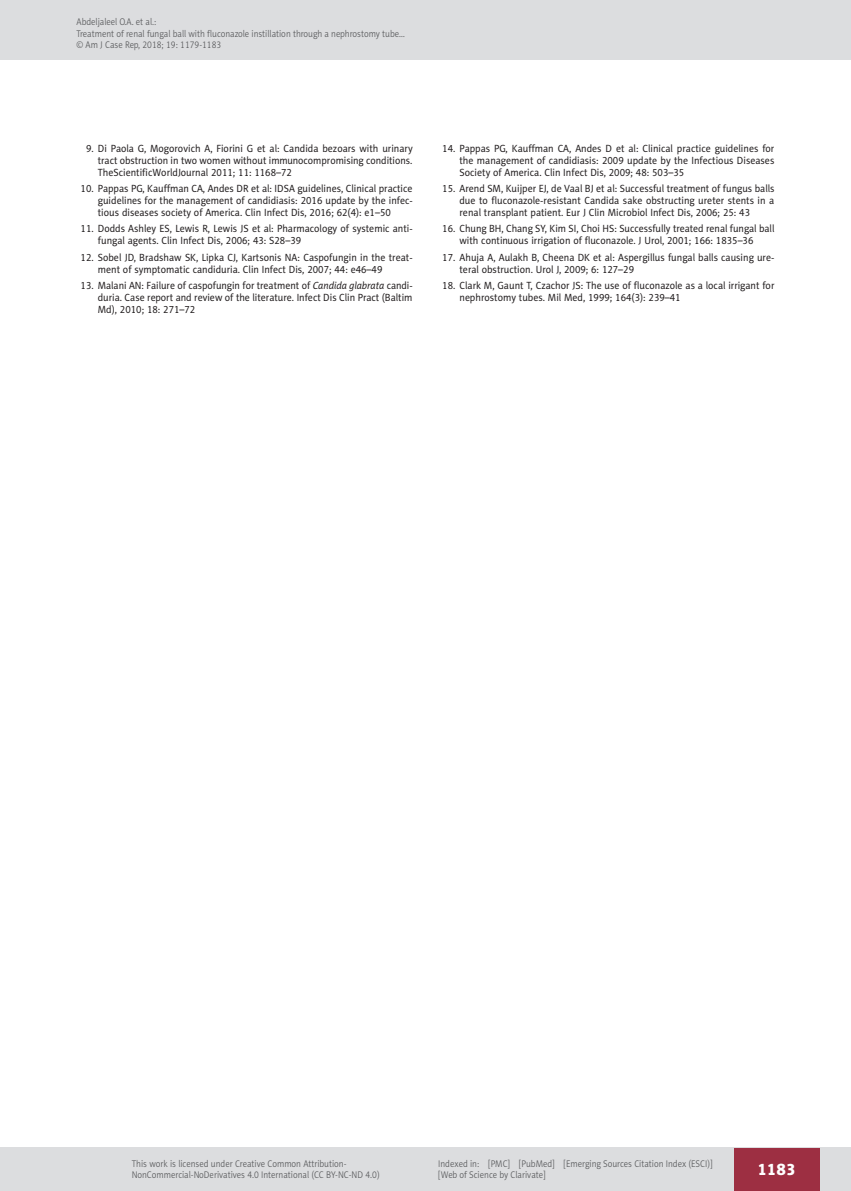
<style>
.page{position:relative;width:851px;height:1191px;background:#fff}
.page>*{position:absolute;margin:0;border:0;box-sizing:border-box;transform-origin:0 0}
.t1{font:16.5px "Naomi Sans EFN Heavy";color:#fff}
.AJCR_Referencje_punk{font:10.5px/12px "Naomi Sans EFN";color:#231f20;text-align:justify;scale:.95 1}
.AJCR_Referencje_punk-2{font:10.5px/12px "Naomi Sans EFN";color:#231f20;text-align:justify;scale:.94 1}
.t2{font:9.75px/11.2px "Naomi Sans EFN Light";color:#57585a;scale:.9 1}
.s1{font-style:italic}
</style>
<div class="page">
<div style="left:0;top:1148px;width:850px;height:43px;background:#dcdddf"></div>
<div style="left:733px;top:1147px;width:86px;height:43px;background:#9d2f42"></div>
<div style="left:0;top:0;width:850px;height:60px;background:#dcdddf"></div>
<p class="t2" style="left:77px;top:16px;width:366px">Abdeljaleel O.A. et al.:<br>Treatment of renal fungal ball with fluconazole instillation through a nephrostomy tube… © Am J Case Rep, 2018; 19: 1179-1183</p>
<p class="AJCR_Referencje_punk" style="left:98px;top:142px;width:333px;text-indent:-12px">9. Di Paola G, Mogorovich A, Fiorini G et al: Candida bezoars with urinary tract obstruction in two women without immunocompromising conditions.<br>TheScientificWorldJournal 2011; 11: 1168–72</p>
<p class="AJCR_Referencje_punk" style="left:98px;top:183px;width:333px;text-indent:-17px">10. Pappas PG, Kauffman CA, Andes DR et al: IDSA guidelines, Clinical practice guidelines for the management of candidiasis: 2016 update by the infec&shy;tious diseases society of America. Clin Infect Dis, 2016; 62(4): e1–50</p>
<p class="AJCR_Referencje_punk" style="left:98px;top:223px;width:333px;text-indent:-17px">11. Dodds Ashley ES, Lewis R, Lewis JS et al: Pharmacology of systemic anti&shy;fungal agents. Clin Infect Dis, 2006; 43: S28–39</p>
<p class="AJCR_Referencje_punk" style="left:98px;top:251px;width:333px;text-indent:-17px">12. Sobel JD, Bradshaw SK, Lipka CJ, Kartsonis NA: Caspofungin in the treat&shy;ment of symptomatic candiduria. Clin Infect Dis, 2007; 44: e46–49</p>
<p class="AJCR_Referencje_punk-2" style="left:98px;top:279px;width:336px;text-indent:-17px">13. Malani AN: Failure of caspofungin for treatment of <span class="s1">Candida glabrata</span> candi&shy;duria. Case report and review of the literature. Infect Dis Clin Pract (Baltim Md), 2010; 18: 271–72</p>
<p class="AJCR_Referencje_punk" style="left:459px;top:142px;width:333px;text-indent:-17px">14. Pappas PG, Kauffman CA, Andes D et al: Clinical practice guidelines for the management of candidiasis: 2009 update by the Infectious Diseases Society of America. Clin Infect Dis, 2009; 48: 503–35</p>
<p class="AJCR_Referencje_punk" style="left:459px;top:183px;width:333px;text-indent:-17px">15. Arend SM, Kuijper EJ, de Vaal BJ et al: Successful treatment of fungus balls due to fluconazole-resistant Candida sake obstructing ureter stents in a renal transplant patient. Eur J Clin Microbiol Infect Dis, 2006; 25: 43</p>
<p class="AJCR_Referencje_punk-2" style="left:442px;top:223px;width:355px;text-align:center">16. Chung BH, Chang SY, Kim SI, Choi HS: Successfully treated renal fungal ball with continuous irrigation of fluconazole. J Urol, 2001; 166: 1835–36</p>
<p class="AJCR_Referencje_punk" style="left:459px;top:251px;width:333px;text-indent:-17px">17. Ahuja A, Aulakh B, Cheena DK et al: Aspergillus fungal balls causing ure&shy;teral obstruction. Urol J, 2009; 6: 127–29</p>
<p class="AJCR_Referencje_punk" style="left:459px;top:279px;width:333px;text-indent:-17px">18. Clark M, Gaunt T, Czachor JS: The use of fluconazole as a local irrigant for nephrostomy tubes. Mil Med, 1999; 164(3): 239–41</p>
<p class="t2" style="left:132px;top:1158px;width:277px">This work is licensed under Creative Common Attribution-<br>NonCommercial-NoDerivatives 4.0 International (CC BY-NC-ND 4.0)</p>
<p class="t2" style="left:438px;top:1158px;width:306px">Indexed in: [PMC] [PubMed] [Emerging Sources Citation Index (ESCI)] [Web of Science by Clarivate]</p>
<h1 class="t1" style="left:757px;top:1159px;width:40px">1183</h1>
</div>
